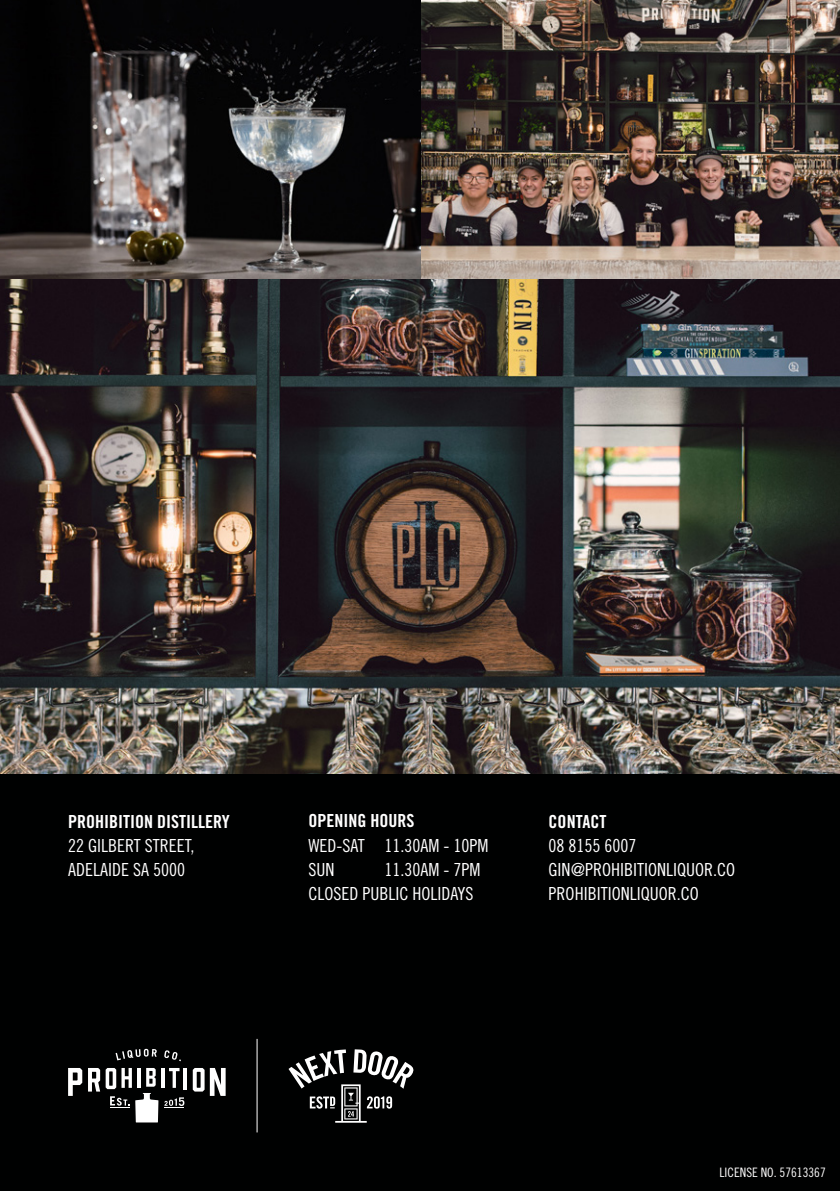
<style>
.page{position:relative;width:840px;height:1191px;background:#fff}
.page>*{position:absolute;margin:0;border:0;box-sizing:border-box;transform-origin:0 0}
.t1{font:18px/24px "Trade Gothic LT Std Cn 18";color:#fff}
.t2{font:18px/24px "Trade Gothic LT Std Bd Cn 20";color:#fff}
.t3{font:13px "Trade Gothic LT Std Cn 18";color:#fff}
.s1{font-family:"Trade Gothic LT Std Cn 18"}
.s2{font-family:"Trade Gothic LT Std Bd Cn 20"}
</style>
<div class="page">
<img style="left:0;top:0;width:839px;height:774px">
<div style="left:0;top:774px;width:839px;height:417px;background:#000101"></div>
<svg style="left:115px;top:1048px;width:42px;height:12px"></svg>
<svg style="left:164px;top:1050px;width:17px;height:11px"></svg>
<svg style="left:68px;top:1068px;width:14px;height:28px"></svg>
<svg style="left:210px;top:1068px;width:15px;height:28px"></svg>
<svg style="left:193px;top:1068px;width:11px;height:23px"></svg>
<hr style="left:183px;top:1068px;width:4px;height:21px;background:#fff">
<svg style="left:169px;top:1068px;width:10px;height:19px"></svg>
<hr style="left:161px;top:1068px;width:3px;height:19px;background:#fff">
<svg style="left:88px;top:1068px;width:12px;height:23px"></svg>
<svg style="left:106px;top:1068px;width:52px;height:54px"></svg>
<svg style="left:164px;top:1097px;width:20px;height:11px"></svg>
<svg style="left:288px;top:1049px;width:126px;height:73px"></svg>
<hr style="left:256px;top:1039px;width:1px;height:93px;background:#fff">
<p class="t2" style="left:68px;top:809px;width:163px">PROHIBITION DISTILLERY<br><span class="s1">22 GILBERT STREET,</span></p>
<p class="t1" style="left:68px;top:857px;width:118px">ADELAIDE SA 5000</p>
<p class="t2" style="left:308px;top:809px;width:107px">OPENING HOURS</p>
<p class="t1" style="left:308px;top:833px;width:181px">WED-SAT 11.30AM - 10PM</p>
<p class="t1" style="left:308px;top:857px;width:27px">SUN</p>
<p class="t1" style="left:384px;top:857px;width:97px">11.30AM - 7PM</p>
<p class="t1" style="left:308px;top:881px;width:166px">CLOSED PUBLIC HOLIDAYS</p>
<p class="t1" style="left:548px;top:809px;width:89px"><span class="s2">CONTACT<br></span>08 8155 6007</p>
<p class="t1" style="left:548px;top:857px;width:188px">GIN@PROHIBITIONLIQUOR.CO</p>
<p class="t1" style="left:548px;top:881px;width:151px">PROHIBITIONLIQUOR.CO</p>
<p class="t3" style="left:719px;top:1164px;width:108px">LICENSE NO. 57613367</p>
</div>
